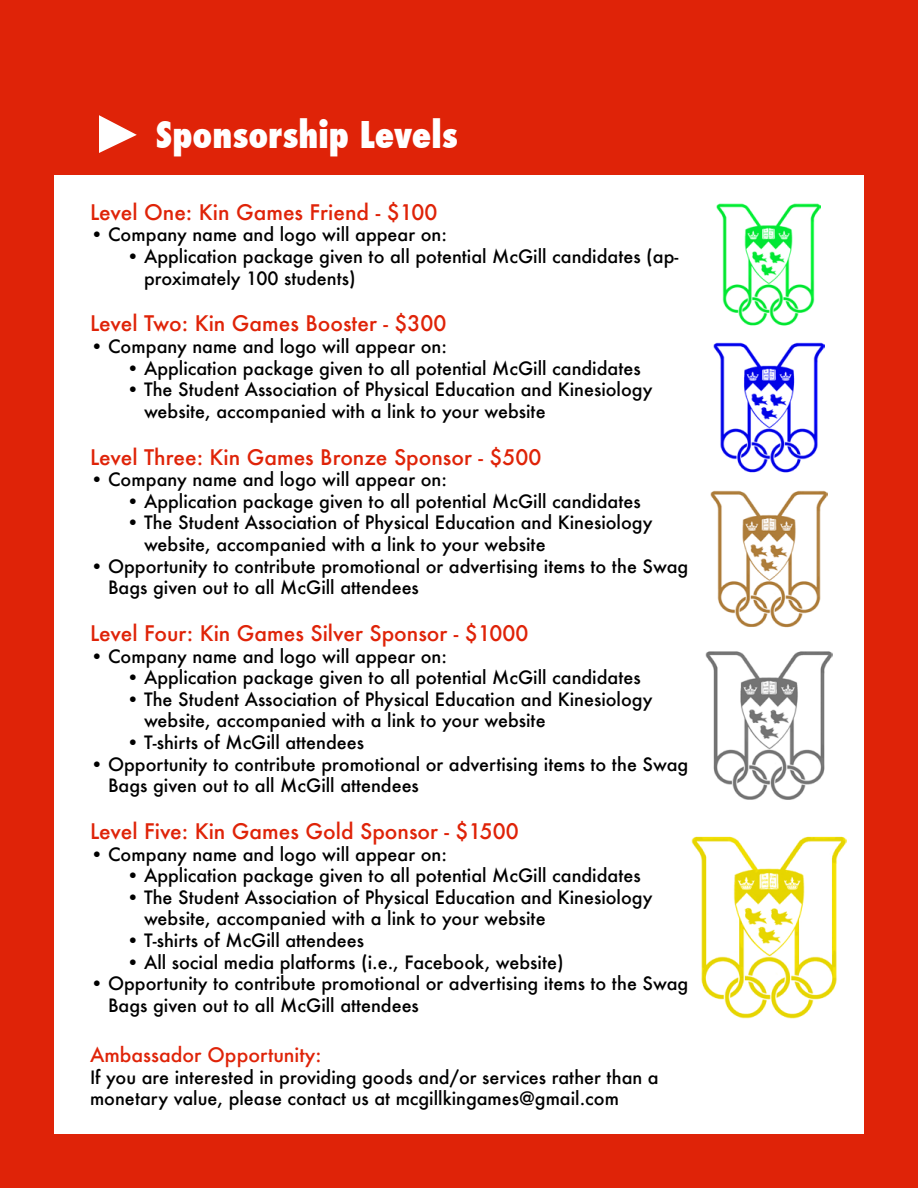
<style>
.page{position:relative;width:918px;height:1188px;background:#df2308}
.page>*{position:absolute;margin:0;border:0;box-sizing:border-box;transform-origin:0 0}
.t1{font:800 condensed 36px "Futura";color:#fff}
.t2{font:500 21px "Futura";color:#df2308}
.t3{font:500 19.5px "Futura";color:#df2308}
.t4{font:500 18px/21.6px "Futura";color:#000}
</style>
<div class="page">
<div style="left:54px;top:176px;width:810px;height:958px;background:#fff"></div>
<img style="left:713px;top:342px;width:111px;height:131px">
<img style="left:717px;top:203px;width:104px;height:123px">
<img style="left:711px;top:490px;width:116px;height:138px">
<img style="left:705px;top:651px;width:128px;height:149px">
<img style="left:691px;top:836px;width:156px;height:183px">
<svg style="left:99px;top:115px;width:38px;height:38px"></svg>
<h1 class="t1" style="left:156px;top:111px;width:303px">Sponsorship Levels</h1>
<p class="t2" style="left:90px;top:198px;width:349px">Level One: Kin Games Friend - $100</p>
<p class="t4" style="left:90px;top:224px;width:358px">• Company name and logo will appear on:</p>
<p class="t4" style="left:144px;top:245px;width:536px;text-indent:-18px">• Application package given to all potential McGill candidates (ap&shy;proximately 100 students)</p>
<p class="t2" style="left:90px;top:309px;width:358px">Level Two: Kin Games Booster - $300</p>
<p class="t4" style="left:90px;top:335px;width:358px">• Company name and logo will appear on:</p>
<p class="t4" style="left:126px;top:357px;width:516px">• Application package given to all potential McGill candidates</p>
<p class="t4" style="left:144px;top:379px;width:510px;text-indent:-18px">• The Student Association of Physical Education and Kinesiology website, accompanied with a link to your website</p>
<p class="t2" style="left:90px;top:442px;width:453px">Level Three: Kin Games Bronze Sponsor - $500</p>
<p class="t4" style="left:90px;top:469px;width:358px">• Company name and logo will appear on:</p>
<p class="t4" style="left:126px;top:490px;width:516px">• Application package given to all potential McGill candidates</p>
<p class="t4" style="left:144px;top:512px;width:510px;text-indent:-18px">• The Student Association of Physical Education and Kinesiology website, accompanied with a link to your website</p>
<p class="t4" style="left:108px;top:555px;width:582px;text-indent:-18px">• Opportunity to contribute promotional or advertising items to the Swag<br>Bags given out to all McGill attendees</p>
<p class="t2" style="left:90px;top:619px;width:440px">Level Four: Kin Games Silver Sponsor - $1000</p>
<p class="t4" style="left:90px;top:645px;width:358px">• Company name and logo will appear on:</p>
<p class="t4" style="left:126px;top:667px;width:516px">• Application package given to all potential McGill candidates</p>
<p class="t4" style="left:144px;top:688px;width:510px;text-indent:-18px">• The Student Association of Physical Education and Kinesiology website, accompanied with a link to your website</p>
<p class="t4" style="left:126px;top:731px;width:240px">• T-shirts of McGill attendees</p>
<p class="t4" style="left:108px;top:753px;width:582px;text-indent:-18px">• Opportunity to contribute promotional or advertising items to the Swag<br>Bags given out to all McGill attendees</p>
<p class="t2" style="left:90px;top:817px;width:430px">Level Five: Kin Games Gold Sponsor - $1500</p>
<p class="t4" style="left:90px;top:843px;width:358px">• Company name and logo will appear on:</p>
<p class="t4" style="left:126px;top:865px;width:516px">• Application package given to all potential McGill candidates</p>
<p class="t4" style="left:144px;top:886px;width:510px;text-indent:-18px">• The Student Association of Physical Education and Kinesiology website, accompanied with a link to your website</p>
<p class="t4" style="left:126px;top:929px;width:240px">• T-shirts of McGill attendees</p>
<p class="t4" style="left:126px;top:951px;width:439px">• All social media platforms (i.e., Facebook, website)</p>
<p class="t4" style="left:108px;top:973px;width:582px;text-indent:-18px">• Opportunity to contribute promotional or advertising items to the Swag<br>Bags given out to all McGill attendees</p>
<p class="t3" style="left:90px;top:1042px;width:233px">Ambassador Opportunity:</p>
<p class="t4" style="left:90px;top:1066px;width:570px">If you are interested in providing goods and/or services rather than a monetary value, please contact us at mcgillkingames@gmail.com</p>
</div>
